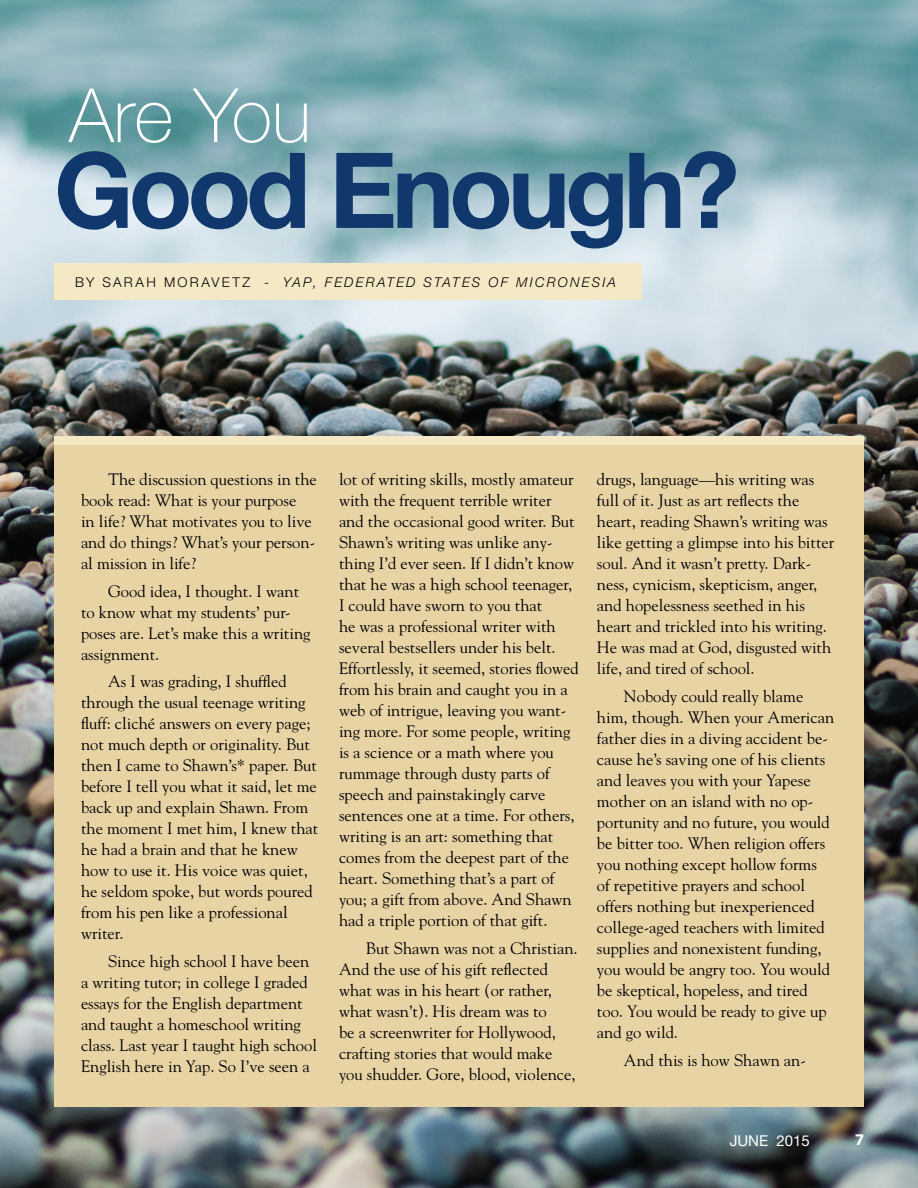
<style>
.page{position:relative;width:918px;height:1188px;background:#fff}
.page>*{position:absolute;margin:0;border:0;box-sizing:border-box;transform-origin:0 0}
.t1{font:700 105px "Helvetica Neue";letter-spacing:-.05em;color:#11386d}
.t2{font:100 75px "Helvetica Neue";color:#fff}
.t3{font:16.5px/21px "Goudy Std";color:#000}
.t4{font:15px "Helvetica Neue";color:#fff}
.t5{font:900 15px "Avenir LT Std";color:#fff}
.t6{font:italic 300 13.5px "Helvetica Neue";letter-spacing:.165em;color:#000}
.s1{font-style:normal}
</style>
<div class="page">
<img style="left:0;top:0;width:918px;height:1188px">
<div style="left:54px;top:446px;width:810px;height:661px;background:#e8d3a5"></div>
<div style="left:54px;top:263px;width:588px;height:36px;background:#f4e8c5"></div>
<h2 class="t2" style="left:69px;top:73px;width:243px">Are You</h2>
<h1 class="t1" style="left:54px;top:126px;width:687px">Good Enough?</h1>
<p class="t6" style="left:75px;top:274px;width:543px"><span class="s1">BY SARAH MORAVETZ -</span> YAP, FEDERATED STATES OF MICRONESIA</p>
<p class="t3" style="left:81px;top:468px;width:237px;text-indent:27px">The discussion questions in the book read: What is your purpose<br>in life? What motivates you to live and do things? What’s your person&shy;al mission in life?</p>
<p class="t3" style="left:81px;top:580px;width:231px;text-indent:27px">Good idea, I thought. I want to know what my students’ pur&shy;poses are. Let’s make this a writing assignment.</p>
<p class="t3" style="left:81px;top:671px;width:239px;text-indent:27px">As I was grading, I shuffled through the usual teenage writing fluff: cliché answers on every page; not much depth or originality. But then I came to Shawn’s* paper. But before I tell you what it said, let me back up and explain Shawn. From the moment I met him, I knew that he had a brain and that he knew how to use it. His voice was quiet, he seldom spoke, but words poured from his pen like a professional writer.</p>
<p class="t3" style="left:81px;top:951px;width:237px;text-indent:27px">Since high school I have been a writing tutor; in college I graded essays for the English department and taught a homeschool writing class. Last year I taught high school English here in Yap. So I’ve seen a</p>
<p class="t3" style="left:339px;top:468px;width:241px">lot of writing skills, mostly amateur with the frequent terrible writer and the occasional good writer. But Shawn’s writing was unlike any&shy;thing I’d ever seen. If I didn’t know that he was a high school teenager, I could have sworn to you that<br>he was a professional writer with several bestsellers under his belt.<br>Effortlessly, it seemed, stories flowed from his brain and caught you in a web of intrigue, leaving you want&shy;ing more. For some people, writing is a science or a math where you rummage through dusty parts of speech and painstakingly carve sentences one at a time. For others, writing is an art: something that comes from the deepest part of the heart. Something that’s a part of you; a gift from above. And Shawn had a triple portion of that gift.</p>
<p class="t3" style="left:339px;top:937px;width:240px;text-indent:27px">But Shawn was not a Christian.<br>And the use of his gift reflected what was in his heart (or rather, what wasn’t). His dream was to<br>be a screenwriter for Hollywood, crafting stories that would make you shudder. Gore, blood, violence,</p>
<p class="t3" style="left:597px;top:469px;width:239px">drugs, language—his writing was full of it. Just as art reflects the heart, reading Shawn’s writing was like getting a glimpse into his bitter soul. And it wasn’t pretty. Dark&shy;ness, cynicism, skepticism, anger, and hopelessness seethed in his heart and trickled into his writing.<br>He was mad at God, disgusted with life, and tired of school.</p>
<p class="t3" style="left:597px;top:685px;width:239px;text-indent:27px">Nobody could really blame him, though. When your American father dies in a diving accident be&shy;cause he’s saving one of his clients and leaves you with your Yapese mother on an island with no op&shy;portunity and no future, you would be bitter too. When religion offers you nothing except hollow forms<br>of repetitive prayers and school offers nothing but inexperienced college-aged teachers with limited supplies and nonexistent funding, you would be angry too. You would be skeptical, hopeless, and tired too. You would be ready to give up and go wild.</p>
<p class="t3" style="left:624px;top:1049px;width:183px">And this is how Shawn an-</p>
<p class="t4" style="left:730px;top:1132px;width:82px">JUNE 2015</p>
<p class="t5" style="left:855px;top:1131px;width:10px">7</p>
</div>
